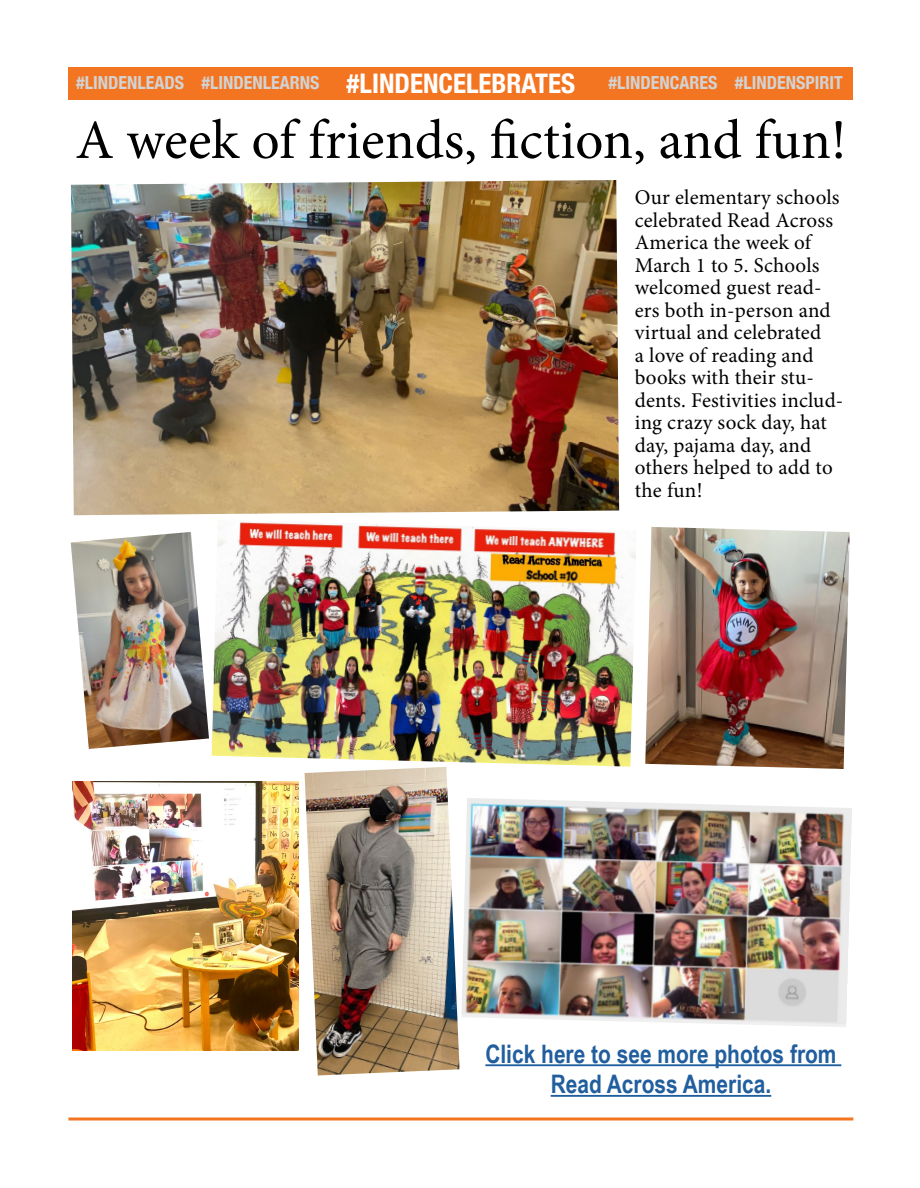
<style>
.page{position:relative;width:920px;height:1188px;background:#fff}
.page>*{position:absolute;margin:0;border:0;box-sizing:border-box;transform-origin:0 0}
.t1{font:55.5px "Minion Pro";color:#000}
.t2{font:700 25.5px/30.6px "Arial Narrow";color:#215e9e;text-align:center}
.t3{font:21px/22.5px "Minion Pro";letter-spacing:.01em;color:#000}
.t4{font:700 condensed 18px "Helvetica Neue";color:#d1d3d4}
.s1{font-size:27px;color:#fff}
</style>
<div class="page">
<hr style="left:68px;top:1118px;width:785px;height:2px;background:#f47521">
<div style="left:68px;top:68px;width:785px;height:32px;background:#f47521"></div>
<img style="left:71px;top:180px;width:548px;height:335px">
<img style="left:211px;top:522px;width:425px;height:245px">
<img style="left:645px;top:527px;width:204px;height:242px">
<img style="left:71px;top:532px;width:138px;height:217px">
<img style="left:73px;top:781px;width:226px;height:269px">
<img style="left:304px;top:767px;width:155px;height:308px">
<img style="left:461px;top:798px;width:391px;height:229px">
<hr style="left:485px;top:1064px;width:356px;height:2px;background:#215e9e">
<hr style="left:550px;top:1095px;width:221px;height:2px;background:#215e9e">
<p class="t4" style="left:76px;top:67px;width:768px">#LINDENLEADS #LINDENLEARNS <span class="s1">#LINDENCELEBRATES</span> #LINDENCARES #LINDENSPIRIT</p>
<h1 class="t1" style="left:75px;top:103px;width:772px">A week of friends, fiction, and fun!</h1>
<p class="t3" style="left:634px;top:186px;width:210px">Our elementary schools celebrated Read Across<br>America the week of<br>March 1 to 5. Schools welcomed guest read&shy;ers both in-person and virtual and celebrated<br>a love of reading and books with their stu&shy;dents. Festivities includ&shy;ing crazy sock day, hat day, pajama day, and others helped to add to the fun!</p>
<p class="t2" style="left:485px;top:1037px;width:352px">Click here to see more photos from<br>Read Across America.</p>
</div>
